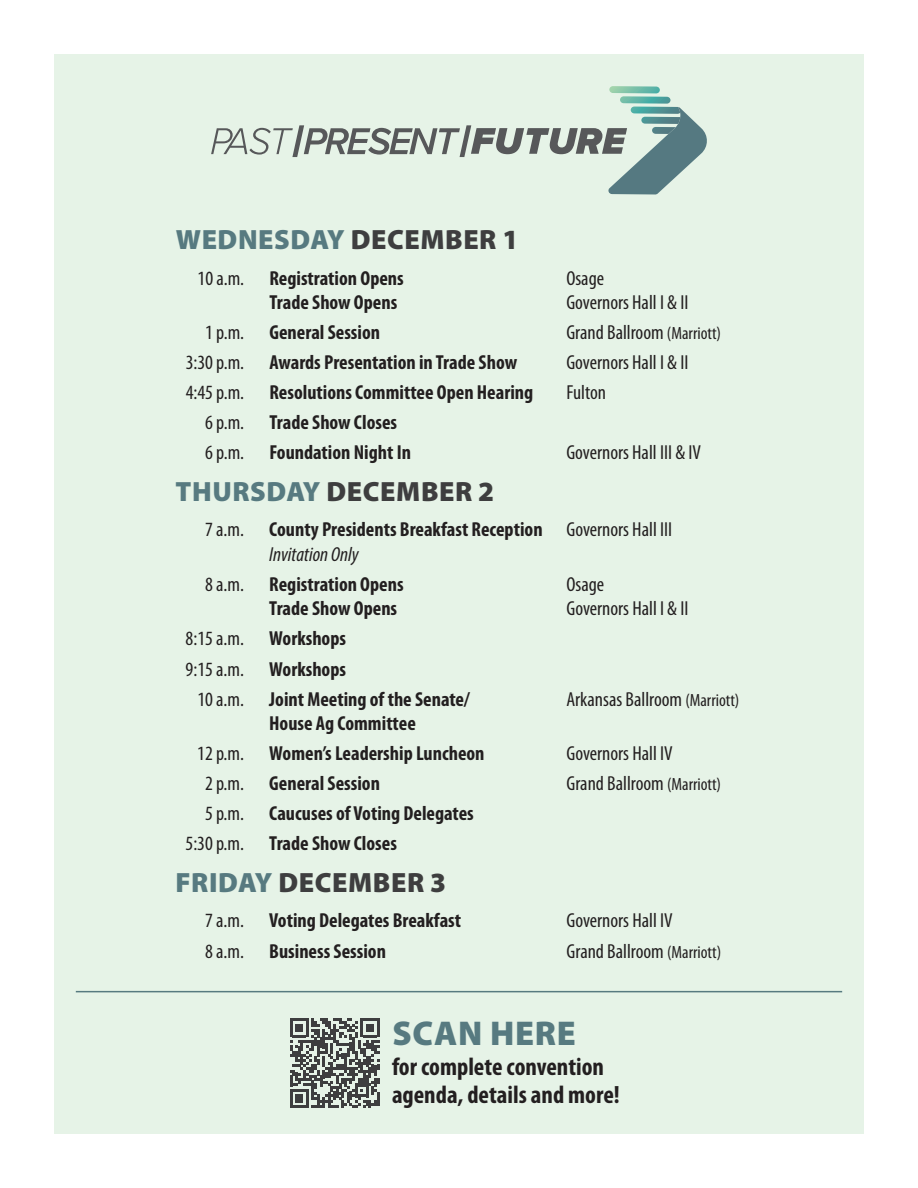
<style>
.page{position:relative;width:918px;height:1188px;background:#fff}
.page>*{position:absolute;margin:0;border:0;box-sizing:border-box;transform-origin:0 0}
.t1{font:900 34.5px "Myriad Pro";letter-spacing:.02em;color:#577a80}
.t2{font:900 27.9px "Myriad Pro";letter-spacing:.02em;color:#3e3e3f}
.t3{font:900 27.9px "Myriad Pro";letter-spacing:.02em;color:#577a80}
.t4{font:700 condensed 25.05px "Myriad Pro";color:#231f20}
.t5{font:700 condensed 20.25px "Myriad Pro";color:#231f20}
.t6{font:condensed 20.25px "Myriad Pro";color:#231f20}
.t7{font:italic condensed 20.25px "Myriad Pro";color:#231f20}
.s1{color:#3e3e3f}
.s2{font-weight:400}
.s3{font-size:17.85px}
.s4{color:#577a80}
</style>
<div class="page">
<div style="left:54px;top:54px;width:810px;height:1080px;background:#e6f3e7"></div>
<hr style="left:76px;top:991px;width:766px;height:1px;background:#577a80">
<svg style="left:211px;top:86px;width:496px;height:108px"></svg>
<svg style="left:290px;top:1018px;width:89px;height:90px"></svg>
<p class="t3" style="left:176px;top:221px;width:344px">WEDNESDAY <span class="s1">DECEMBER 1</span></p>
<p class="t5" style="left:198px;top:265px;width:208px"><span class="s2">10 a.m.</span> Registration Opens</p>
<p class="t6" style="left:566px;top:266px;width:39px">Osage</p>
<p class="t5" style="left:269px;top:290px;width:129px">Trade Show Opens</p>
<p class="t6" style="left:566px;top:290px;width:124px">Governors Hall I &amp; II</p>
<p class="t5" style="left:205px;top:320px;width:176px"><span class="s2">1 p.m.</span> General Session</p>
<p class="t6" style="left:566px;top:320px;width:156px">Grand Ballroom <span class="s3">(Marriott)</span></p>
<p class="t5" style="left:186px;top:350px;width:333px"><span class="s2">3:30 p.m.</span> Awards Presentation in Trade Show</p>
<p class="t6" style="left:566px;top:350px;width:124px">Governors Hall I &amp; II</p>
<p class="t5" style="left:186px;top:380px;width:349px"><span class="s2">4:45 p.m.</span> Resolutions Committee Open Hearing</p>
<p class="t6" style="left:566px;top:380px;width:41px">Fulton</p>
<p class="t5" style="left:205px;top:410px;width:193px"><span class="s2">6 p.m.</span> Trade Show Closes</p>
<p class="t5" style="left:205px;top:440px;width:207px"><span class="s2">6 p.m.</span> Foundation Night In</p>
<p class="t6" style="left:566px;top:441px;width:136px">Governors Hall III &amp; IV</p>
<p class="t2" style="left:176px;top:473px;width:320px"><span class="s4">THURSDAY</span> DECEMBER 2</p>
<p class="t5" style="left:205px;top:517px;width:469px"><span class="s2">7 a.m.</span> County Presidents Breakfast Reception <span class="s2">Governors Hall III</span></p>
<p class="t7" style="left:269px;top:542px;width:91px">Invitation Only</p>
<p class="t5" style="left:205px;top:572px;width:200px"><span class="s2">8 a.m.</span> Registration Opens</p>
<p class="t6" style="left:566px;top:572px;width:39px">Osage</p>
<p class="t5" style="left:269px;top:596px;width:129px">Trade Show Opens</p>
<p class="t6" style="left:566px;top:596px;width:124px">Governors Hall I &amp; II</p>
<p class="t5" style="left:186px;top:626px;width:162px"><span class="s2">8:15 a.m.</span> Workshops</p>
<p class="t5" style="left:186px;top:656px;width:162px"><span class="s2">9:15 a.m.</span> Workshops</p>
<p class="t5" style="left:197px;top:686px;width:274px"><span class="s2">10 a.m.</span> Joint Meeting of the Senate/</p>
<p class="t6" style="left:566px;top:687px;width:174px">Arkansas Ballroom <span class="s3">(Marriott)</span></p>
<p class="t5" style="left:269px;top:711px;width:148px">House Ag Committee</p>
<p class="t5" style="left:197px;top:741px;width:289px"><span class="s2">12 p.m.</span> Women’s Leadership Luncheon</p>
<p class="t6" style="left:566px;top:741px;width:108px">Governors Hall IV</p>
<p class="t5" style="left:205px;top:771px;width:176px"><span class="s2">2 p.m.</span> General Session</p>
<p class="t6" style="left:566px;top:771px;width:156px">Grand Ballroom <span class="s3">(Marriott)</span></p>
<p class="t5" style="left:205px;top:801px;width:270px"><span class="s2">5 p.m.</span> Caucuses of Voting Delegates</p>
<p class="t5" style="left:186px;top:831px;width:213px"><span class="s2">5:30 p.m.</span> Trade Show Closes</p>
<p class="t2" style="left:175px;top:864px;width:272px"><span class="s4">FRIDAY</span> DECEMBER 3</p>
<p class="t5" style="left:205px;top:908px;width:258px"><span class="s2">7 a.m.</span> Voting Delegates Breakfast</p>
<p class="t6" style="left:567px;top:909px;width:108px">Governors Hall IV</p>
<p class="t5" style="left:205px;top:938px;width:182px"><span class="s2">8 a.m.</span> Business Session</p>
<p class="t6" style="left:567px;top:939px;width:156px">Grand Ballroom <span class="s3">(Marriott)</span></p>
<p class="t1" style="left:392px;top:1011px;width:185px">SCAN HERE</p>
<p class="t4" style="left:392px;top:1051px;width:214px">for complete convention</p>
<p class="t4" style="left:392px;top:1079px;width:229px">agenda, details and more!</p>
</div>
